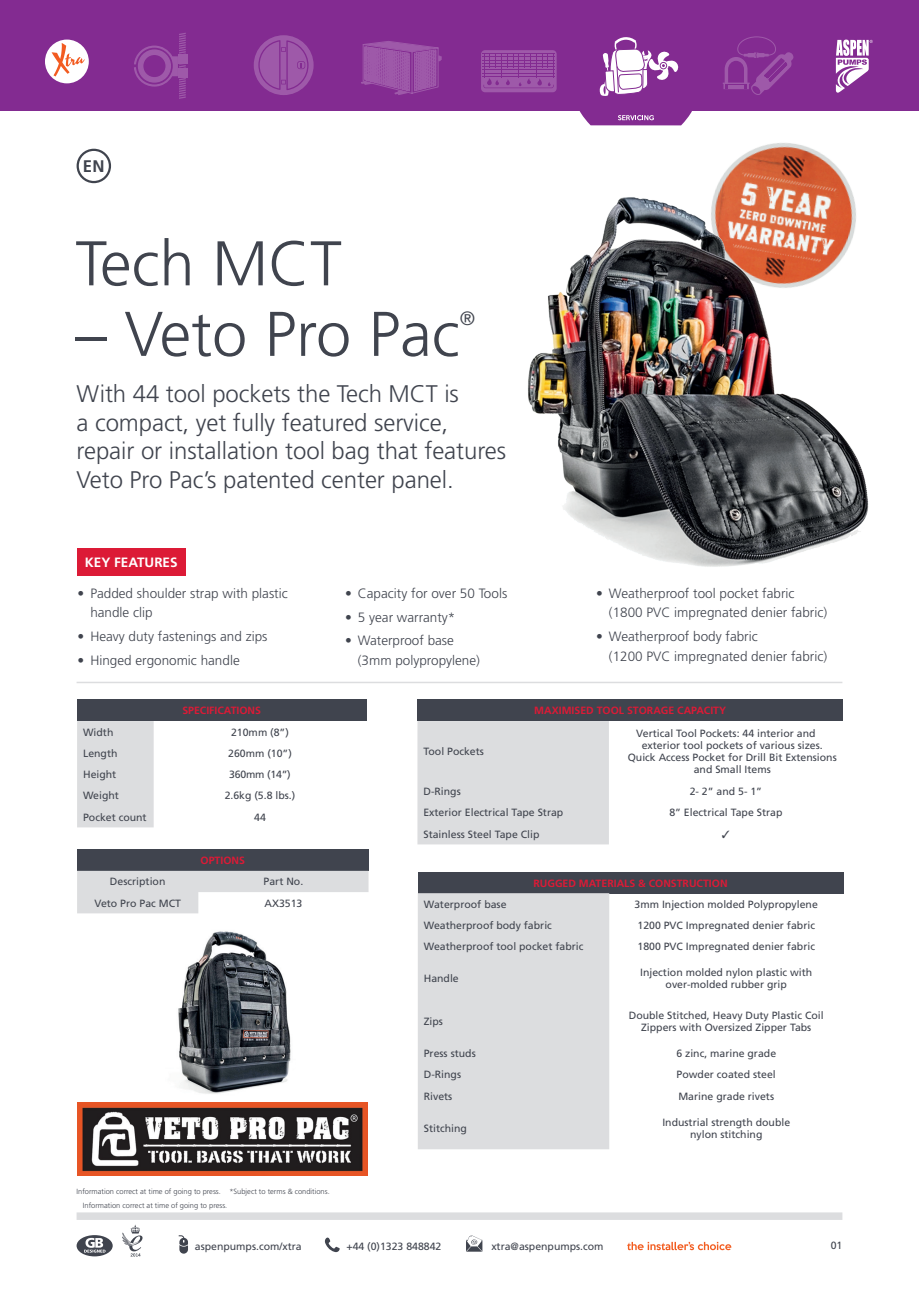
<style>
.page{position:relative;width:919px;height:1289px;background:#fff}
.page>*{position:absolute;margin:0;border:0;box-sizing:border-box;transform-origin:0 0}
.t1{font:300 63px "Frutiger LT Pro";color:#40444e}
.t2{font:300 24px/28.8px "Frutiger LT Pro";letter-spacing:-.005em;color:#40444e}
.t3{font:300 19.2px "Frutiger LT Pro";color:#40444e}
.t4{font:700 16.8px "Frutiger LT Pro";color:#40444e}
.t5{font:300 13.5px/19.5px "Frutiger LT Pro";color:#40444e}
.t6{font:700 13.5px "Frutiger LT Pro";color:#fff}
.t7{font:10.5px/12px "Frutiger LT Pro";color:#40444e;text-align:center}
.t8{font:700 10.5px "Frutiger LT Pro";color:#dc1a36}
.t9{font:300 7.5px "Frutiger LT Pro";color:#40444e}
</style>
<div class="page">
<div style="left:0;top:0;width:918px;height:110px;background:#832b91"></div>
<svg style="left:835px;top:40px;width:37px;height:53px"></svg>
<div style="left:45px;top:40px;width:44px;height:43px;background:#fff;border-radius:50%"></div>
<svg style="left:52px;top:43px;width:33px;height:33px"></svg>
<svg style="left:134px;top:33px;width:52px;height:66px"></svg>
<div style="left:178px;top:54px;width:9px;height:10px;background:#9e59a9"></div>
<div style="left:178px;top:68px;width:9px;height:10px;background:#9e59a9"></div>
<div style="left:481px;top:50px;width:75px;height:42px;background:#9e59a9;border-radius:4px"></div>
<svg style="left:483px;top:54px;width:71px;height:34px"></svg>
<hr style="left:482px;top:53px;width:73px;height:1px;background:#832b91">
<hr style="left:482px;top:56px;width:73px;height:1px;background:#832b91">
<hr style="left:482px;top:60px;width:73px;height:1px;background:#832b91">
<hr style="left:482px;top:63px;width:73px;height:1px;background:#832b91">
<hr style="left:482px;top:66px;width:73px;height:1px;background:#832b91">
<hr style="left:482px;top:70px;width:73px;height:1px;background:#832b91">
<hr style="left:482px;top:73px;width:73px;height:1px;background:#832b91">
<hr style="left:482px;top:76px;width:73px;height:1px;background:#832b91">
<svg style="left:361px;top:41px;width:80px;height:54px"></svg>
<svg style="left:579px;top:110px;width:113px;height:15px"></svg>
<svg style="left:599px;top:37px;width:80px;height:59px"></svg>
<svg style="left:723px;top:36px;width:70px;height:59px"></svg>
<div style="left:254px;top:35px;width:59px;height:60px;background:#9e59a9;border-radius:50%"></div>
<svg style="left:258px;top:40px;width:50px;height:50px"></svg>
<img style="left:716px;top:143px;width:135px;height:45px">
<img style="left:178px;top:931px;width:113px;height:163px">
<div style="left:77px;top:149px;width:34px;height:34px;border:2px solid #40444e;border-radius:50%"></div>
<div style="left:77px;top:699px;width:289px;height:22px;background:#40444e"></div>
<div style="left:77px;top:721px;width:77px;height:106px;background:#dcdddf"></div>
<div style="left:417px;top:699px;width:425px;height:22px;background:#40444e"></div>
<div style="left:417px;top:721px;width:192px;height:123px;background:#dcdddf"></div>
<div style="left:418px;top:871px;width:425px;height:22px;background:#40444e"></div>
<div style="left:418px;top:893px;width:191px;height:256px;background:#dcdddf"></div>
<div style="left:77px;top:549px;width:108px;height:27px;background:#dc1a36"></div>
<div style="left:77px;top:849px;width:291px;height:21px;background:#40444e"></div>
<svg style="left:77px;top:870px;width:291px;height:43px"></svg>
<img style="left:77px;top:1102px;width:290px;height:73px">
<hr style="left:77px;top:681px;width:765px;height:2px;background:#dcdddf">
<img style="left:528px;top:188px;width:341px;height:379px">
<svg style="left:466px;top:1235px;width:16px;height:16px"></svg>
<svg style="left:324px;top:1237px;width:16px;height:15px"></svg>
<svg style="left:179px;top:1235px;width:9px;height:18px"></svg>
<svg style="left:627px;top:1241px;width:104px;height:9px"></svg>
<svg style="left:77px;top:1235px;width:36px;height:21px"></svg>
<svg style="left:122px;top:1224px;width:20px;height:32px"></svg>
<div style="left:77px;top:1212px;width:765px;height:7px;background:#dcdddf"></div>
<p class="t4" style="left:83px;top:156px;width:23px">EN</p>
<p class="t1" style="left:75px;top:227px;width:268px">Tech MCT</p>
<p class="t1" style="left:75px;top:297px;width:385px">– Veto Pro Pac</p>
<p class="t3" style="left:459px;top:307px;width:17px">®</p>
<p class="t2" style="left:77px;top:379px;width:431px">With 44 tool pockets the Tech MCT is<br>a compact, yet fully featured service, repair or installation tool bag that features Veto Pro Pac’s patented center panel.</p>
<p class="t6" style="left:85px;top:554px;width:94px">KEY FEATURES</p>
<p class="t5" style="left:90px;top:583px;width:199px;text-indent:-13px">• Padded shoulder strap with plastic handle clip</p>
<p class="t5" style="left:78px;top:626px;width:191px">• Heavy duty fastenings and zips</p>
<p class="t5" style="left:78px;top:650px;width:164px">• Hinged ergonomic handle</p>
<p class="t8" style="left:182px;top:704px;width:80px">SPECIFICATIONS</p>
<p class="t7" style="left:83px;top:726px;width:32px">Width</p>
<p class="t7" style="left:231px;top:726px;width:59px">210mm (8”)</p>
<p class="t7" style="left:83px;top:747px;width:36px">Length</p>
<p class="t7" style="left:228px;top:747px;width:65px">260mm (10”)</p>
<p class="t7" style="left:83px;top:768px;width:35px">Height</p>
<p class="t7" style="left:229px;top:768px;width:63px">360mm (14”)</p>
<p class="t7" style="left:83px;top:789px;width:37px">Weight</p>
<p class="t7" style="left:225px;top:789px;width:72px">2.6kg (5.8 lbs.)</p>
<p class="t7" style="left:83px;top:811px;width:65px">Pocket count</p>
<p class="t7" style="left:254px;top:811px;width:13px">44</p>
<p class="t8" style="left:200px;top:854px;width:46px">OPTIONS</p>
<p class="t7" style="left:110px;top:875px;width:57px">Description</p>
<p class="t7" style="left:263px;top:875px;width:41px">Part No.</p>
<p class="t7" style="left:94px;top:897px;width:88px">Veto Pro Pac MCT</p>
<p class="t7" style="left:264px;top:897px;width:39px">AX3513</p>
<p class="t5" style="left:345px;top:583px;width:164px">• Capacity for over 50 Tools</p>
<p class="t5" style="left:345px;top:607px;width:112px">• 5 year warranty*</p>
<p class="t5" style="left:358px;top:631px;width:124px;text-indent:-13px">• Waterproof base (3mm polypropylene)</p>
<p class="t7" style="left:423px;top:745px;width:62px">Tool Pockets</p>
<p class="t5" style="left:609px;top:583px;width:220px;text-indent:-13px">• Weatherproof tool pocket fabric (1800 PVC impregnated denier fabric)</p>
<p class="t5" style="left:609px;top:626px;width:220px;text-indent:-13px">• Weatherproof body fabric<br>(1200 PVC impregnated denier fabric)</p>
<p class="t8" style="left:534px;top:704px;width:193px">MAXIMISED TOOL STORAGE CAPACITY</p>
<p class="t7" style="left:636px;top:727px;width:181px">Vertical Tool Pockets: 44 interior and</p>
<p class="t7" style="left:641px;top:739px;width:182px">exterior tool pockets of various sizes.</p>
<p class="t7" style="left:627px;top:751px;width:210px">Quick Access Pocket for Drill Bit Extensions</p>
<p class="t7" style="left:693px;top:763px;width:79px">and Small Items</p>
<p class="t7" style="left:423px;top:785px;width:39px">D-Rings</p>
<p class="t7" style="left:689px;top:785px;width:74px">2- 2” and 5- 1”</p>
<p class="t7" style="left:423px;top:806px;width:141px">Exterior Electrical Tape Strap</p>
<p class="t7" style="left:669px;top:806px;width:115px">8” Electrical Tape Strap</p>
<p class="t7" style="left:423px;top:828px;width:117px">Stainless Steel Tape Clip</p>
<p class="t8" style="left:533px;top:876px;width:196px">RUGGED MATERIALS &amp; CONSTRUCTION</p>
<p class="t7" style="left:424px;top:898px;width:84px">Waterproof base</p>
<p class="t7" style="left:634px;top:898px;width:185px">3mm Injection molded Polypropylene</p>
<p class="t7" style="left:424px;top:919px;width:130px">Weatherproof body fabric</p>
<p class="t7" style="left:637px;top:919px;width:179px">1200 PVC Impregnated denier fabric</p>
<p class="t7" style="left:424px;top:940px;width:161px">Weatherproof tool pocket fabric</p>
<p class="t7" style="left:637px;top:940px;width:179px">1800 PVC Impregnated denier fabric</p>
<p class="t7" style="left:424px;top:972px;width:37px">Handle</p>
<p class="t7" style="left:640px;top:966px;width:174px">Injection molded nylon plastic with over-molded rubber grip</p>
<p class="t7" style="left:424px;top:1015px;width:21px">Zips</p>
<p class="t7" style="left:628px;top:1009px;width:196px">Double Stitched, Heavy Duty Plastic Coil<br>Zippers with Oversized Zipper Tabs</p>
<p class="t7" style="left:424px;top:1047px;width:53px">Press studs</p>
<p class="t7" style="left:676px;top:1047px;width:101px">6 zinc, marine grade</p>
<p class="t7" style="left:424px;top:1068px;width:39px">D-Rings</p>
<p class="t7" style="left:676px;top:1068px;width:101px">Powder coated steel</p>
<p class="t7" style="left:424px;top:1090px;width:30px">Rivets</p>
<p class="t7" style="left:678px;top:1090px;width:97px">Marine grade rivets</p>
<p class="t7" style="left:424px;top:1122px;width:45px">Stitching</p>
<p class="t7" style="left:662px;top:1116px;width:129px">Industrial strength double nylon stitching</p>
<p class="t9" style="left:77px;top:1186px;width:255px">Information correct at time of going to press. *Subject to terms &amp; conditions.</p>
<p class="t9" style="left:83px;top:1200px;width:146px">Information correct at time of going to press.</p>
<p class="t7" style="left:195px;top:1240px;width:108px">aspenpumps.com/xtra</p>
<p class="t7" style="left:346px;top:1240px;width:97px">+44 (0)1323 848842</p>
<p class="t7" style="left:491px;top:1240px;width:114px">xtra@aspenpumps.com</p>
<p class="t7" style="left:830px;top:1238px;width:13px">01</p>
</div>
